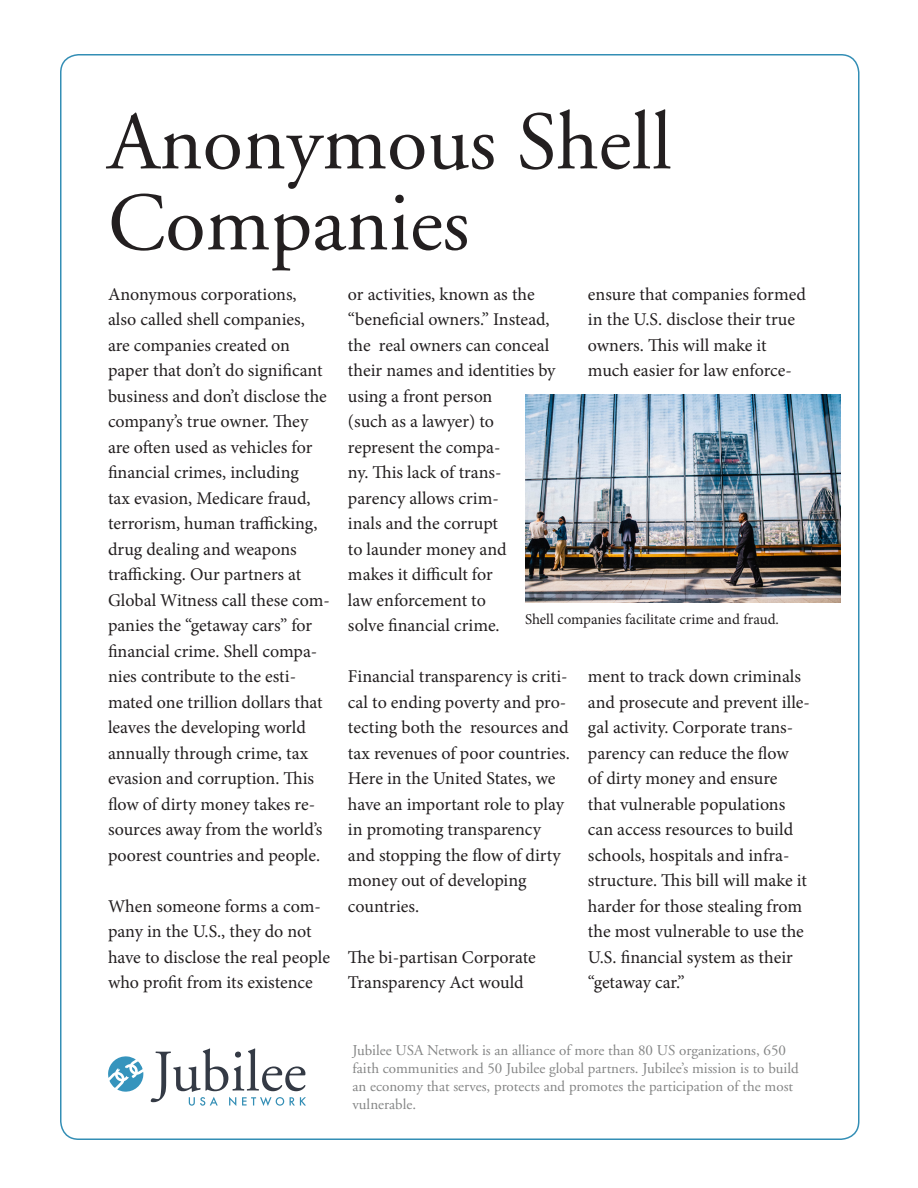
<style>
.page{position:relative;width:918px;height:1188px;background:#fff}
.page>*{position:absolute;margin:0;border:0;box-sizing:border-box;transform-origin:0 0}
.t1{font:82.5px/81px "Adobe Garamond";color:#231f20}
.t2{font:18px/25.5px "Minion Pro";color:#231f20}
.t3{font:15px/18px "Adobe Garamond";color:#848585}
.t4{font:15px "Minion Pro";color:#231f20}
</style>
<div class="page">
<img style="left:526px;top:394px;width:314px;height:209px">
<svg style="left:151px;top:1048px;width:155px;height:58px"></svg>
<svg style="left:108px;top:1056px;width:35px;height:36px"></svg>
<h1 class="t1" style="left:108px;top:104px;width:566px">Anonymous Shell<br>Companies</h1>
<p class="t2" style="left:108px;top:281px;width:223px">Anonymous corporations,<br>also called shell companies, are companies created on paper that don’t do significant business and don’t disclose the company’s true owner. They are often used as vehicles for financial crimes, including<br>tax evasion, Medicare fraud, terrorism, human trafficking, drug dealing and weapons trafficking. Our partners at<br>Global Witness call these com&shy;panies the “getaway cars” for financial crime. Shell compa&shy;nies contribute to the esti&shy;mated one trillion dollars that leaves the developing world annually through crime, tax evasion and corruption. This flow of dirty money takes re&shy;sources away from the world’s poorest countries and people.</p>
<p class="t2" style="left:108px;top:893px;width:223px">When someone forms a com&shy;pany in the U.S., they do not have to disclose the real people who profit from its existence</p>
<p class="t2" style="left:348px;top:281px;width:209px">or activities, known as the “beneficial owners.” Instead, the real owners can conceal their names and identities by using a front person<br>(such as a lawyer) to represent the compa-<br>ny. This lack of trans&shy;parency allows crim-<br>inals and the corrupt<br>to launder money and makes it difficult for<br>law enforcement to<br>solve financial crime.</p>
<p class="t2" style="left:348px;top:664px;width:223px">Financial transparency is criti&shy;cal to ending poverty and pro&shy;tecting both the resources and tax revenues of poor countries.<br>Here in the United States, we have an important role to play in promoting transparency and stopping the flow of dirty money out of developing countries.</p>
<p class="t2" style="left:348px;top:944px;width:189px">The bi-partisan Corporate<br>Transparency Act would</p>
<p class="t2" style="left:588px;top:281px;width:219px">ensure that companies formed in the U.S. disclose their true owners. This will make it much easier for law enforce-</p>
<p class="t4" style="left:525px;top:610px;width:256px">Shell companies facilitate crime and fraud.</p>
<p class="t2" style="left:588px;top:664px;width:223px">ment to track down criminals and prosecute and prevent ille&shy;gal activity. Corporate trans&shy;parency can reduce the flow<br>of dirty money and ensure that vulnerable populations can access resources to build schools, hospitals and infra&shy;structure. This bill will make it harder for those stealing from the most vulnerable to use the<br>U.S. financial system as their “getaway car.”</p>
<p class="t3" style="left:352px;top:1042px;width:448px">Jubilee USA Network is an alliance of more than 80 US organizations, 650 faith communities and 50 Jubilee global partners. Jubilee’s mission is to build an economy that serves, protects and promotes the participation of the most vulnerable.</p>
</div>
